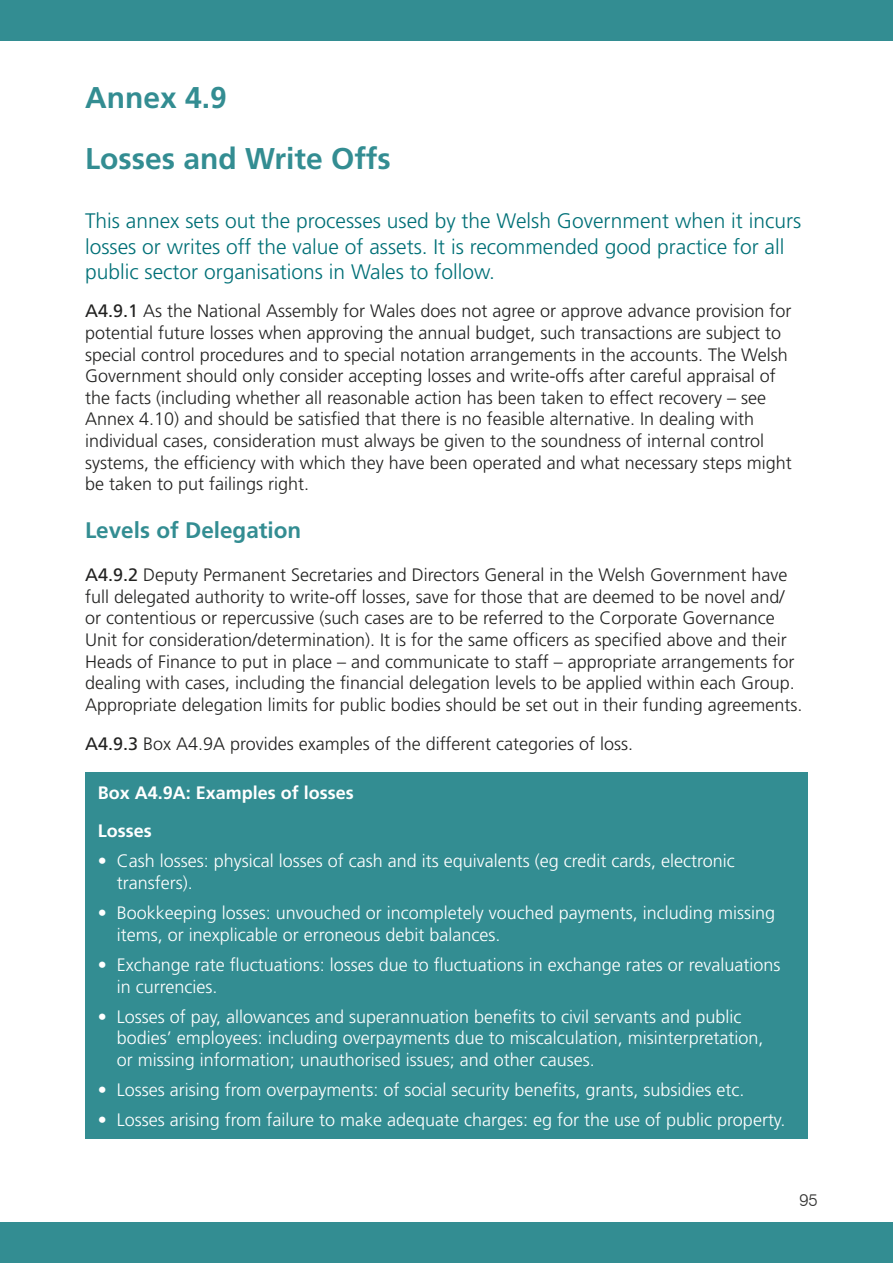
<style>
.page{position:relative;width:893px;height:1263px;background:#fff}
.page>*{position:absolute;margin:0;border:0;box-sizing:border-box;transform-origin:0 0}
.Heading_1{font:700 30px "Frutiger LT Std";color:#338d92}
.Heading_2{font:700 22.5px "Frutiger LT Std";color:#338d92}
.body_text{font:300 21px/25.2px "Frutiger LT Std";color:#007077}
.body_text-2{font:300 18px/21.6px "Frutiger LT Std";color:#222221}
.box_bullets{font:300 18px/21.6px "Frutiger LT Std";color:#fff}
.body_text-3{font:700 18px "Frutiger LT Std";color:#fff}
.t1{font:300 17.25px "Swiss 721 BT";color:#343433}
.s1{font-weight:400}
</style>
<div class="page">
<div style="left:0;top:1222px;width:893px;height:41px;background:#338d92"></div>
<div style="left:0;top:0;width:893px;height:40px;background:#338d92"></div>
<div style="left:85px;top:772px;width:723px;height:367px;background:#338d92"></div>
<h1 class="Heading_1" style="left:85px;top:79px;width:143px">Annex 4.9</h1>
<h1 class="Heading_1" style="left:85px;top:141px;width:307px">Losses and Write Offs</h1>
<p class="body_text" style="left:85px;top:209px;width:718px">This annex sets out the processes used by the Welsh Government when it incurs losses or writes off the value of assets. It is recommended good practice for all public sector organisations in Wales to follow.</p>
<p class="body_text-2" style="left:85px;top:301px;width:708px"><span class="s1">A4.9.1</span> As the National Assembly for Wales does not agree or approve advance provision for potential future losses when approving the annual budget, such transactions are subject to special control procedures and to special notation arrangements in the accounts. The Welsh Government should only consider accepting losses and write-offs after careful appraisal of the facts (including whether all reasonable action has been taken to effect recovery – see Annex 4.10) and should be satisfied that there is no feasible alternative. In dealing with individual cases, consideration must always be given to the soundness of internal control systems, the effi ciency with which they have been operated and what necessary steps might be taken to put failings right.</p>
<h2 class="Heading_2" style="left:85px;top:517px;width:218px">Levels of Delegation</h2>
<p class="body_text-2" style="left:85px;top:564px;width:719px"><span class="s1">A4.9.2</span> Deputy Permanent Secretaries and Directors General in the Welsh Government have full delegated authority to write-off losses, save for those that are deemed to be novel and/ or contentious or repercussive (such cases are to be referred to the Corporate Governance Unit for consideration/determination). It is for the same officers as specified above and their Heads of Finance to put in place – and communicate to staff – appropriate arrangements for dealing with cases, including the fi nancial delegation levels to be applied within each Group.<br>Appropriate delegation limits for public bodies should be set out in their funding agreements.</p>
<p class="body_text-2" style="left:85px;top:733px;width:550px"><span class="s1">A4.9.3</span> Box A4.9A provides examples of the different categories of loss.</p>
<p class="body_text-3" style="left:98px;top:782px;width:258px">Box A4.9A: Examples of losses</p>
<p class="body_text-3" style="left:98px;top:820px;width:55px">Losses</p>
<p class="box_bullets" style="left:117px;top:851px;width:620px;text-indent:-19px">• Cash losses: physical losses of cash and its equivalents (eg credit cards, electronic transfers).</p>
<p class="box_bullets" style="left:117px;top:902px;width:660px;text-indent:-19px">• Bookkeeping losses: unvouched or incompletely vouched payments, including missing items, or inexplicable or erroneous debit balances.</p>
<p class="box_bullets" style="left:117px;top:954px;width:665px;text-indent:-19px">• Exchange rate fluctuations: losses due to fluctuations in exchange rates or revaluations in currencies.</p>
<p class="box_bullets" style="left:117px;top:1006px;width:648px;text-indent:-19px">• Losses of pay, allowances and superannuation benefits to civil servants and public bodies’ employees: including overpayments due to miscalculation, misinterpretation, or missing information; unauthorised issues; and other causes.</p>
<p class="box_bullets" style="left:98px;top:1079px;width:648px">• Losses arising from overpayments: of social security benefits, grants, subsidies etc.</p>
<p class="box_bullets" style="left:98px;top:1109px;width:689px">• Losses arising from failure to make adequate charges: eg for the use of public property.</p>
<p class="t1" style="left:799px;top:1189px;width:20px">95</p>
</div>
